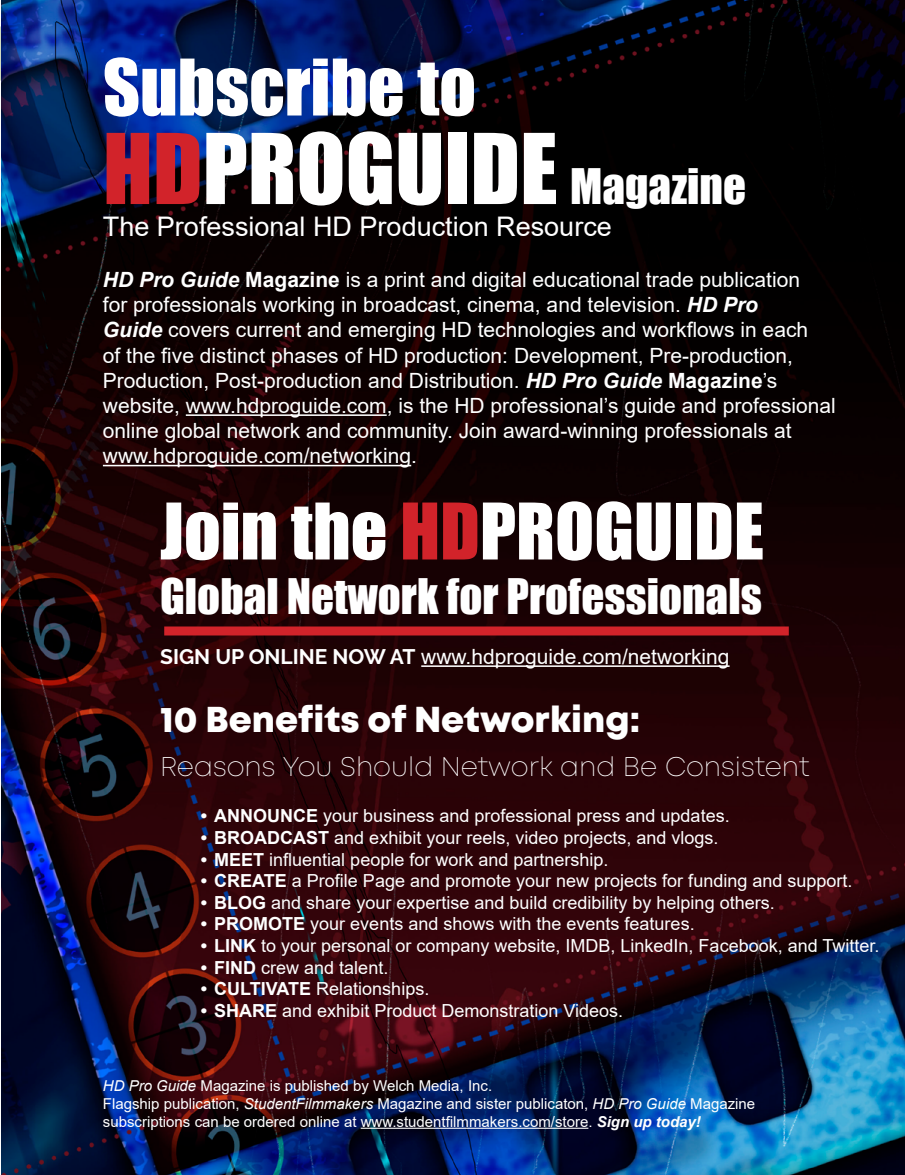
<style>
.page{position:relative;width:905px;height:1175px;background:#fff}
.page>*{position:absolute;margin:0;border:0;box-sizing:border-box;transform-origin:0 0}
.t1{font:90px "Impact";color:#fff}
.t2{font:72px "Impact";color:#fff}
.t3{font:45px "Impact";color:#fff}
.t4{font:36px "Mont Heavy DEMO";color:#fff}
.t5{font:27px "Mont Extra Light DEMO";color:#fff}
.t6{font:27px "Arial";color:#fff}
.t7{font:21px/25.2px "Arial";color:#fff}
.t8{font:18px "Arial";color:#fff}
.t9{font:15px/18px "Arial";color:#fff}
.s1{color:#d2232a}
.s2{font-size:45px}
.s3{font-weight:700;font-style:italic}
.s4{font-weight:700}
.s5{font-family:"Raleway";font-weight:700}
.s6{font-style:italic}
</style>
<div class="page">
<img style="left:1px;top:0;width:903px;height:1174px">
<hr style="left:186px;top:414px;width:200px;height:2px;background:#fff">
<hr style="left:103px;top:465px;width:308px;height:1px;background:#fff">
<hr style="left:421px;top:665px;width:308px;height:2px;background:#fff">
<div style="left:164px;top:626px;width:624px;height:9px;background:#d2232a"></div>
<hr style="left:361px;top:1127px;width:227px;height:1px;background:#fff">
<h2 class="t2" style="left:103px;top:31px;width:374px">Subscribe to</h2>
<h1 class="t1" style="left:103px;top:99px;width:644px"><span class="s1">HD</span>PROGUIDE <span class="s2">Magazine</span></h1>
<p class="t6" style="left:103px;top:208px;width:510px">The Professional HD Production Resource</p>
<p class="t7" style="left:103px;top:267px;width:734px"><span class="s3">HD Pro Guide</span> <span class="s4">Magazine</span> is a print and digital educational trade publication<br>for professionals working in broadcast, cinema, and television. <span class="s3">HD Pro<br>Guide</span> covers current and emerging HD technologies and workflows in each<br>of the five distinct phases of HD production: Development, Pre-production, Production, Post-production and Distribution. <span class="s3">HD Pro Guide</span> <span class="s4">Magazine</span>’s website, www.hdproguide.com, is the HD professional’s guide and professional online global network and community. Join award-winning professionals at www.hdproguide.com/networking.</p>
<h2 class="t2" style="left:160px;top:475px;width:605px">Join the <span class="s1">HD</span>PROGUIDE</h2>
<h3 class="t3" style="left:160px;top:561px;width:603px">Global Network for Professionals</h3>
<p class="t7" style="left:160px;top:644px;width:571px"><span class="s5">SIGN UP ONLINE NOW AT</span> www.hdproguide.com/networking</p>
<h3 class="t4" style="left:160px;top:699px;width:481px">10 Benefits of Networking:</h3>
<p class="t5" style="left:160px;top:750px;width:650px">Reasons You Should Network and Be Consistent</p>
<p class="t8" style="left:201px;top:803px;width:530px"><span class="s4">• ANNOUNCE</span> your business and professional press and updates.</p>
<p class="t8" style="left:201px;top:825px;width:519px"><span class="s4">• BROADCAST</span> and exhibit your reels, video projects, and vlogs.</p>
<p class="t8" style="left:201px;top:847px;width:409px"><span class="s4">• MEET</span> influential people for work and partnership.</p>
<p class="t8" style="left:201px;top:868px;width:653px"><span class="s4">• CREATE</span> a Profile Page and promote your new projects for funding and support.</p>
<p class="t8" style="left:201px;top:890px;width:575px"><span class="s4">• BLOG</span> and share your expertise and build credibility by helping others.</p>
<p class="t8" style="left:201px;top:911px;width:495px"><span class="s4">• PROMOTE</span> your events and shows with the events features.</p>
<p class="t8" style="left:201px;top:933px;width:680px"><span class="s4">• LINK</span> to your personal or company website, IMDB, LinkedIn, Facebook, and Twitter.</p>
<p class="t8" style="left:201px;top:955px;width:189px"><span class="s4">• FIND</span> crew and talent.</p>
<p class="t8" style="left:201px;top:976px;width:230px"><span class="s4">• CULTIVATE</span> Relationships.</p>
<p class="t8" style="left:201px;top:998px;width:424px"><span class="s4">• SHARE</span> and exhibit Product Demonstration Videos.</p>
<p class="t9" style="left:103px;top:1076px;width:654px"><span class="s6">HD Pro Guide</span> Magazine is published by Welch Media, Inc.<br>Flagship publication, <span class="s6">StudentFilmmakers</span> Magazine and sister publicaton, <span class="s6">HD Pro Guide</span> Magazine subscriptions can be ordered online at www.studentfilmmakers.com/store. <span class="s3">Sign up today!</span></p>
</div>
